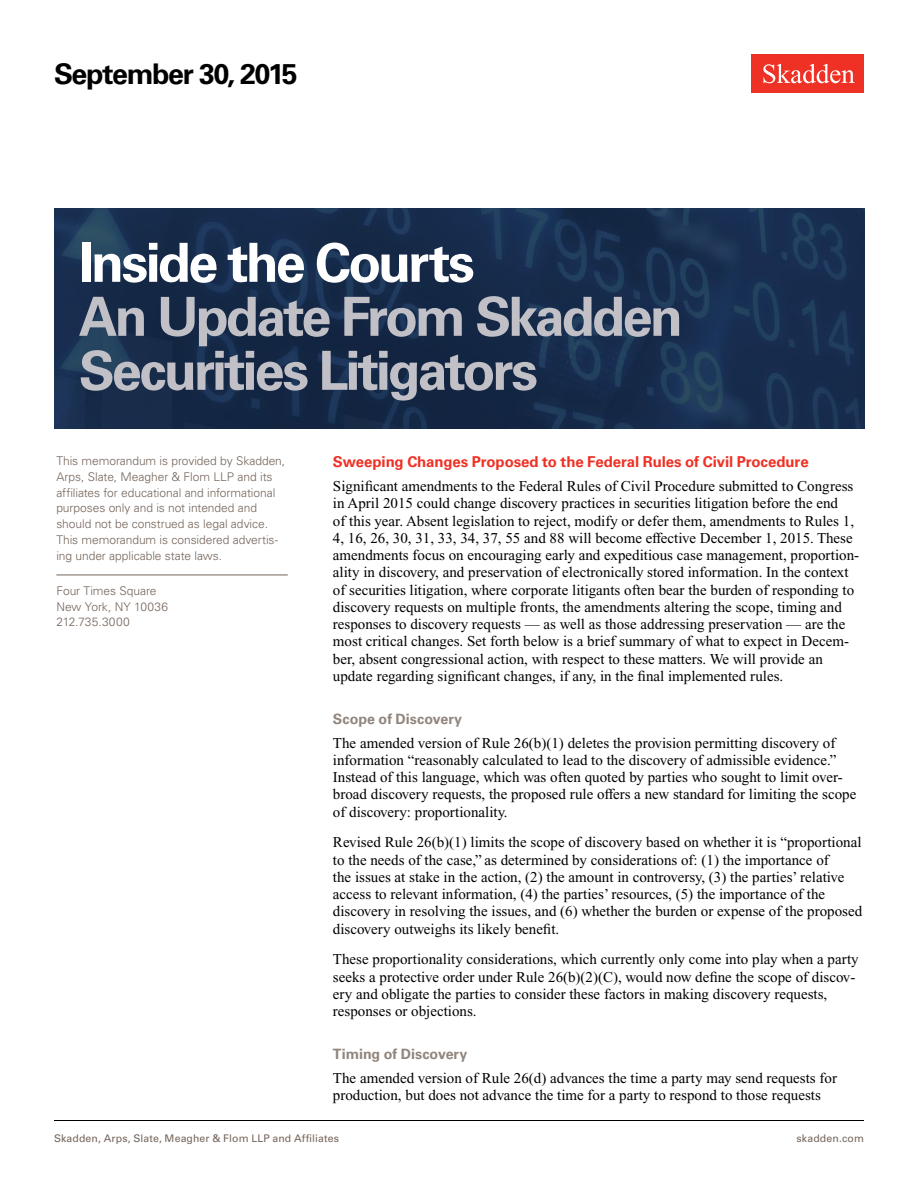
<style>
.page{position:relative;width:918px;height:1188px;background:#fff}
.page>*{position:absolute;margin:0;border:0;box-sizing:border-box;transform-origin:0 0}
.t1{font:700 54px/54px "Univers LT Std";letter-spacing:-.055em;color:#c1c0c6}
.t2{font:700 54px "Univers LT Std";letter-spacing:-.05em;color:#fff}
.t3{font:700 28.5px "Univers LT Std";letter-spacing:-.05em;color:#000}
.t4{font:15px/17.2px "Times New Roman PS Std";color:#000}
.t5{font:700 15px "Univers LT Std";letter-spacing:-.005em;color:#ee3124}
.t6{font:700 14.25px "Univers LT Std";color:#91857c}
.t7{font:300 12px/15.8px "Univers LT Std";letter-spacing:-.005em;color:#74645a}
.t8{font:10.5px "Univers LT Std";letter-spacing:.01em;color:#74645a}
</style>
<div class="page">
<img style="left:54px;top:208px;width:810px;height:220px">
<div style="left:752px;top:54px;width:112px;height:39px;background:#ee3124"></div>
<svg style="left:763px;top:64px;width:92px;height:19px"></svg>
<hr style="left:56px;top:575px;width:232px;height:1px;background:#74645a">
<hr style="left:54px;top:1120px;width:810px;height:1px;background:#000">
<h2 class="t3" style="left:54px;top:57px;width:245px">September 30, 2015</h2>
<h1 class="t2" style="left:79px;top:231px;width:398px">Inside the Courts</h1>
<h1 class="t1" style="left:79px;top:290px;width:606px">An Update From Skadden<br>Securities Litigators</h1>
<p class="t7" style="left:56px;top:453px;width:230px">This memorandum is provided by Skadden, Arps, Slate, Meagher &amp; Flom LLP and its affiliates for educational and informational purposes only and is not intended and should not be construed as legal advice.<br>This memorandum is considered advertis&shy;ing under applicable state laws.</p>
<p class="t7" style="left:56px;top:583px;width:113px">Four Times Square<br>New York, NY 10036<br>212.735.3000</p>
<p class="t5" style="left:333px;top:453px;width:477px">Sweeping Changes Proposed to the Federal Rules of Civil Procedure</p>
<p class="t4" style="left:333px;top:478px;width:528px">Significant amendments to the Federal Rules of Civil Procedure submitted to Congress in April 2015 could change discovery practices in securities litigation before the end<br>of this year. Absent legislation to reject, modify or defer them, amendments to Rules 1, 4, 16, 26, 30, 31, 33, 34, 37, 55 and 88 will become effective December 1, 2015. These amendments focus on encouraging early and expeditious case management, proportion&shy;ality in discovery, and preservation of electronically stored information. In the context of securities litigation, where corporate litigants often bear the burden of responding to discovery requests on multiple fronts, the amendments altering the scope, timing and responses to discovery requests — as well as those addressing preservation — are the most critical changes. Set forth below is a brief summary of what to expect in Decem&shy;ber, absent congressional action, with respect to these matters. We will provide an update regarding significant changes, if any, in the final implemented rules.</p>
<p class="t6" style="left:333px;top:710px;width:131px">Scope of Discovery</p>
<p class="t4" style="left:333px;top:734px;width:525px">The amended version of Rule 26(b)(1) deletes the provision permitting discovery of information “reasonably calculated to lead to the discovery of admissible evidence.” Instead of this language, which was often quoted by parties who sought to limit over&shy;broad discovery requests, the proposed rule offers a new standard for limiting the scope of discovery: proportionality.</p>
<p class="t4" style="left:333px;top:834px;width:531px">Revised Rule 26(b)(1) limits the scope of discovery based on whether it is “proportional to the needs of the case,” as determined by considerations of: (1) the importance of<br>the issues at stake in the action, (2) the amount in controversy, (3) the parties’ relative access to relevant information, (4) the parties’ resources, (5) the importance of the discovery in resolving the issues, and (6) whether the burden or expense of the proposed discovery outweighs its likely benefit.</p>
<p class="t4" style="left:333px;top:951px;width:527px">These proportionality considerations, which currently only come into play when a party seeks a protective order under Rule 26(b)(2)(C), would now define the scope of discov&shy;ery and obligate the parties to consider these factors in making discovery requests, responses or objections.</p>
<p class="t6" style="left:333px;top:1046px;width:136px">Timing of Discovery</p>
<p class="t4" style="left:333px;top:1069px;width:506px">The amended version of Rule 26(d) advances the time a party may send requests for production, but does not advance the time for a party to respond to those requests</p>
<p class="t8" style="left:54px;top:1132px;width:287px">Skadden, Arps, Slate, Meagher &amp; Flom LLP and Affiliates</p>
<p class="t8" style="left:797px;top:1132px;width:69px">skadden.com</p>
</div>
